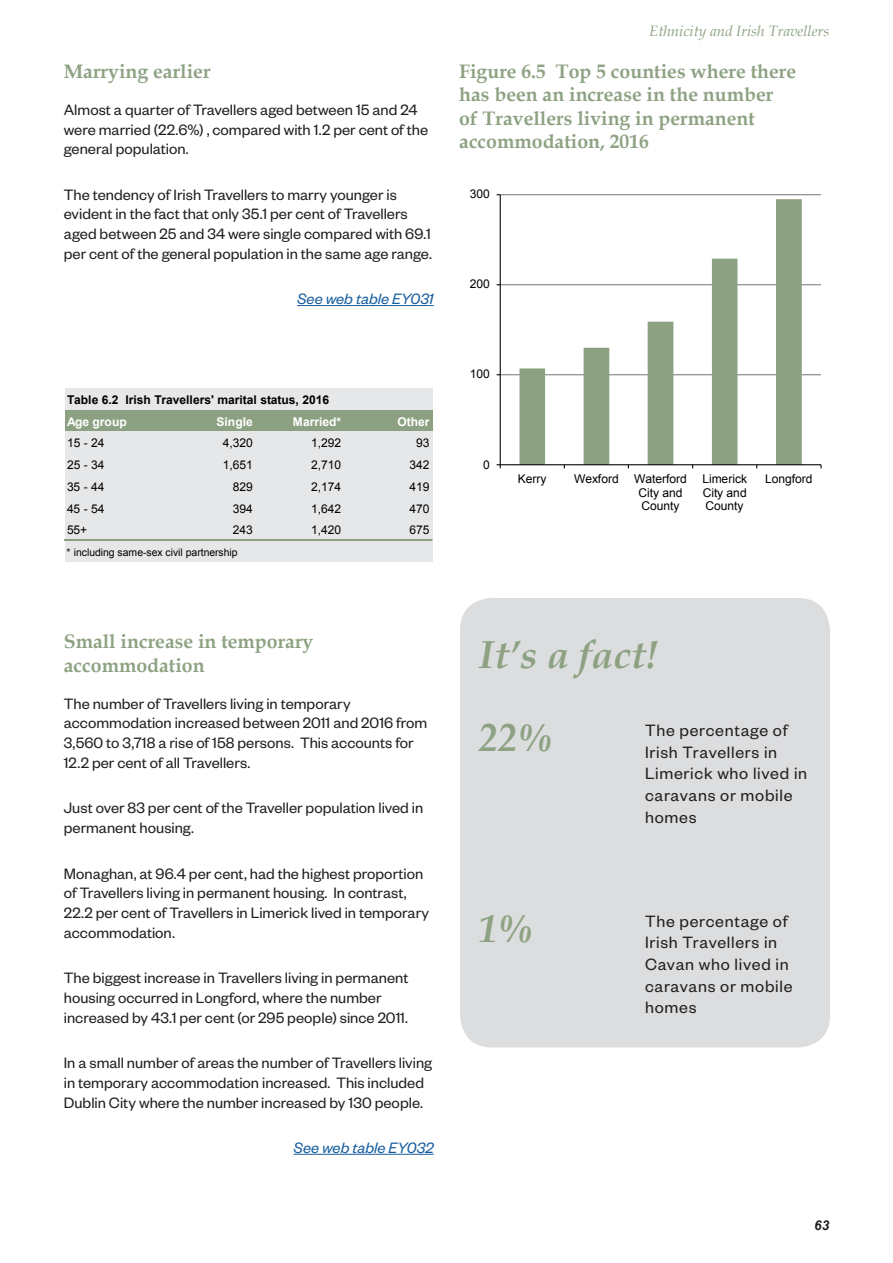
<style>
.page{position:relative;width:893px;height:1263px;background:#fff}
.page>*{position:absolute;margin:0;border:0;box-sizing:border-box;transform-origin:0 0}
.t1{font:italic 700 39px/82.8px "Book Antiqua";color:#8da282}
.t2{font:700 19.5px/23.4px "Book Antiqua";color:#8da282}
.t3{font:18px/21.6px "Founders Grotesk";letter-spacing:.04em;color:#231f20}
.t4{font:16.5px/19.8px "Founders Grotesk";color:#231f20}
.t5{font:italic 16.5px "Founders Grotesk";color:#175d9e}
.t6{font:italic 15px "Book Antiqua";color:#8da282}
.t7{font:italic 700 13.5px "Arial";color:#231f20}
.t8{font:12px/13.8px "Arial";letter-spacing:-.005em;color:#000}
.t9{font:700 12px "Arial";letter-spacing:-.005em;color:#000}
.t10{font:700 12px "Arial";color:#fff}
.t11{font:10.5px "Arial";color:#000}
</style>
<div class="page">
<hr style="left:297px;top:305px;width:137px;height:1px;background:#175d9e">
<hr style="left:294px;top:1154px;width:140px;height:1px;background:#175d9e">
<div style="left:65px;top:388px;width:367px;height:22px;background:#e6e7e8"></div>
<div style="left:65px;top:409px;width:367px;height:22px;background:#8ca182"></div>
<div style="left:65px;top:431px;width:367px;height:131px;background:#e6e7e8"></div>
<hr style="left:64px;top:539px;width:368px;height:2px;background:#8ca182">
<hr style="left:500px;top:374px;width:321px;height:1px;background:#7f7f7f">
<hr style="left:500px;top:284px;width:321px;height:1px;background:#7f7f7f">
<hr style="left:500px;top:194px;width:321px;height:1px;background:#7f7f7f">
<svg style="left:519px;top:199px;width:283px;height:265px"></svg>
<hr style="left:500px;top:195px;width:1px;height:270px;background:#000">
<hr style="left:500px;top:464px;width:321px;height:1px;background:#000">
<svg style="left:497px;top:464px;width:4px;height:4px"></svg>
<div style="left:460px;top:598px;width:370px;height:449px;background:#dcdddf;border-radius:32px"></div>
<p class="t2" style="left:64px;top:60px;width:148px">Marrying earlier</p>
<p class="t4" style="left:64px;top:99px;width:366px">Almost a quarter of Travellers aged between 15 and 24 were married (22.6%) , compared with 1.2 per cent of the general population.</p>
<p class="t4" style="left:64px;top:184px;width:370px">The tendency of Irish Travellers to marry younger is evident in the fact that only 35.1 per cent of Travellers aged between 25 and 34 were single compared with 69.1 per cent of the general population in the same age range.</p>
<p class="t5" style="left:297px;top:289px;width:138px">See web table EY031</p>
<p class="t6" style="left:649px;top:20px;width:181px">Ethnicity and Irish Travellers</p>
<p class="t2" style="left:459px;top:60px;width:338px">Figure 6.5 Top 5 counties where there has been an increase in the number of Travellers living in permanent accommodation, 2016</p>
<p class="t8" style="left:470px;top:187px;width:22px">300</p>
<p class="t8" style="left:470px;top:277px;width:22px">200</p>
<p class="t9" style="left:67px;top:392px;width:264px">Table 6.2 Irish Travellers' marital status, 2016</p>
<p class="t10" style="left:67px;top:413px;width:61px">Age group</p>
<p class="t10" style="left:216px;top:413px;width:38px">Single</p>
<p class="t10" style="left:293px;top:413px;width:50px">Married*</p>
<p class="t10" style="left:397px;top:413px;width:34px">Other</p>
<p class="t8" style="left:67px;top:436px;width:39px">15 - 24</p>
<p class="t8" style="left:223px;top:436px;width:32px">4,320</p>
<p class="t8" style="left:311px;top:436px;width:32px">1,292</p>
<p class="t8" style="left:416px;top:436px;width:15px">93</p>
<p class="t8" style="left:67px;top:458px;width:39px">25 - 34</p>
<p class="t8" style="left:223px;top:458px;width:32px">1,651</p>
<p class="t8" style="left:311px;top:458px;width:32px">2,710</p>
<p class="t8" style="left:410px;top:458px;width:22px">342</p>
<p class="t8" style="left:67px;top:480px;width:39px">35 - 44</p>
<p class="t8" style="left:233px;top:480px;width:22px">829</p>
<p class="t8" style="left:311px;top:480px;width:32px">2,174</p>
<p class="t8" style="left:410px;top:480px;width:22px">419</p>
<p class="t8" style="left:67px;top:502px;width:39px">45 - 54</p>
<p class="t8" style="left:233px;top:502px;width:22px">394</p>
<p class="t8" style="left:311px;top:502px;width:32px">1,642</p>
<p class="t8" style="left:410px;top:502px;width:22px">470</p>
<p class="t8" style="left:67px;top:523px;width:22px">55+</p>
<p class="t8" style="left:233px;top:523px;width:22px">243</p>
<p class="t8" style="left:311px;top:523px;width:32px">1,420</p>
<p class="t8" style="left:410px;top:523px;width:22px">675</p>
<p class="t11" style="left:67px;top:546px;width:173px">* including same-sex civil partnership</p>
<p class="t8" style="left:470px;top:367px;width:22px">100</p>
<p class="t8" style="left:483px;top:457px;width:8px">0</p>
<p class="t8" style="left:518px;top:472px;width:30px">Kerry</p>
<p class="t8" style="left:574px;top:472px;width:46px">Wexford</p>
<p class="t8" style="left:634px;top:472px;width:54px;text-align:center">Waterford<br>City and<br>County</p>
<p class="t8" style="left:702px;top:472px;width:46px">Limerick</p>
<p class="t8" style="left:765px;top:472px;width:49px">Longford</p>
<p class="t8" style="left:703px;top:486px;width:46px">City and<br>County</p>
<p class="t2" style="left:64px;top:630px;width:251px">Small increase in temporary accommodation</p>
<p class="t4" style="left:64px;top:693px;width:365px">The number of Travellers living in temporary accommodation increased between 2011 and 2016 from 3,560 to 3,718 a rise of 158 persons. This accounts for 12.2 per cent of all Travellers.</p>
<p class="t4" style="left:64px;top:797px;width:361px">Just over 83 per cent of the Traveller population lived in permanent housing.</p>
<p class="t4" style="left:64px;top:862px;width:367px">Monaghan, at 96.4 per cent, had the highest proportion of Travellers living in permanent housing. In contrast, 22.2 per cent of Travellers in Limerick lived in temporary accommodation.</p>
<p class="t4" style="left:64px;top:967px;width:346px">The biggest increase in Travellers living in permanent housing occurred in Longford, where the number increased by 43.1 per cent (or 295 people) since 2011.</p>
<p class="t4" style="left:64px;top:1052px;width:370px">In a small number of areas the number of Travellers living in temporary accommodation increased. This included<br>Dublin City where the number increased by 130 people.</p>
<p class="t5" style="left:294px;top:1138px;width:142px">See web table EY032</p>
<h1 class="t1" style="left:479px;top:613px;width:181px">It’s a fact!<br>22%</h1>
<p class="t3" style="left:645px;top:719px;width:164px">The percentage of<br>Irish Travellers in<br>Limerick who lived in caravans or mobile homes</p>
<h1 class="t1" style="left:479px;top:887px;width:56px">1%</h1>
<p class="t3" style="left:645px;top:909px;width:149px">The percentage of<br>Irish Travellers in<br>Cavan who lived in caravans or mobile homes</p>
<p class="t7" style="left:814px;top:1216px;width:17px">63</p>
</div>
